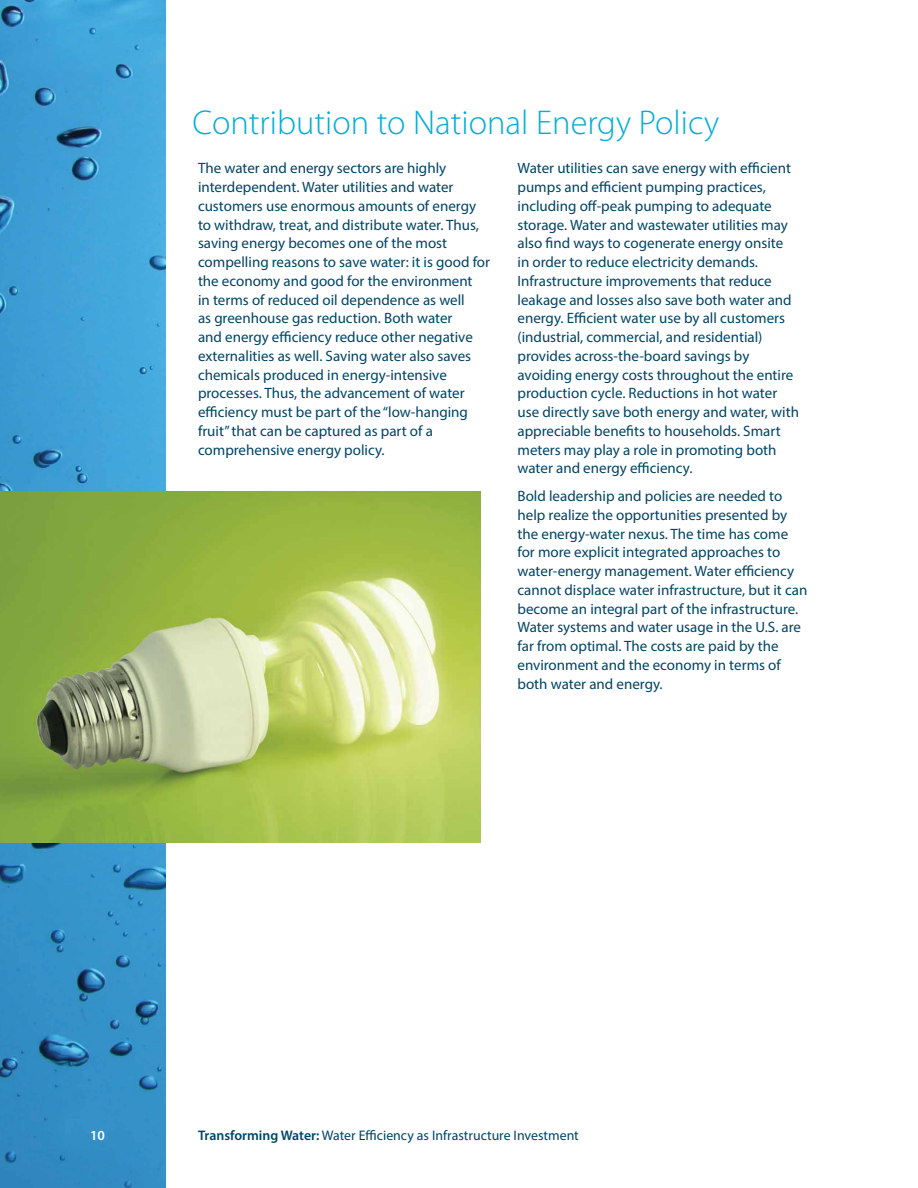
<style>
.page{position:relative;width:918px;height:1188px;background:#fff}
.page>*{position:absolute;margin:0;border:0;box-sizing:border-box;transform-origin:0 0}
.t1{font:300 34.5px "Myriad Pro";color:#00add8}
.t2{font:15px/18.8px "Myriad Pro";color:#004465}
.t3{font:13.8px "Myriad Pro";color:#004465}
.t4{font:600 13.8px "Myriad Pro";color:#fff}
.s1{font-weight:600}
</style>
<div class="page">
<img style="left:0;top:0;width:166px;height:1188px">
<img style="left:0;top:491px;width:481px;height:351px">
<h1 class="t1" style="left:193px;top:102px;width:528px">Contribution to National Energy Policy</h1>
<p class="t2" style="left:198px;top:159px;width:294px">The water and energy sectors are highly interdependent. Water utilities and water customers use enormous amounts of energy to withdraw, treat, and distribute water. Thus, saving energy becomes one of the most compelling reasons to save water: it is good for the economy and good for the environment<br>in terms of reduced oil dependence as well<br>as greenhouse gas reduction. Both water<br>and energy efficiency reduce other negative externalities as well. Saving water also saves chemicals produced in energy-intensive processes. Thus, the advancement of water efficiency must be part of the “low-hanging fruit” that can be captured as part of a comprehensive energy policy.</p>
<p class="t2" style="left:518px;top:159px;width:283px">Water utilities can save energy with efficient pumps and efficient pumping practices, including off-peak pumping to adequate storage. Water and wastewater utilities may also find ways to cogenerate energy onsite<br>in order to reduce electricity demands.<br>Infrastructure improvements that reduce leakage and losses also save both water and energy. Efficient water use by all customers (industrial, commercial, and residential) provides across-the-board savings by avoiding energy costs throughout the entire production cycle. Reductions in hot water use directly save both energy and water, with appreciable benefits to households. Smart meters may play a role in promoting both water and energy efficiency.</p>
<p class="t2" style="left:518px;top:486px;width:291px">Bold leadership and policies are needed to help realize the opportunities presented by the energy-water nexus. The time has come for more explicit integrated approaches to water-energy management. Water efficiency cannot displace water infrastructure, but it can become an integral part of the infrastructure.<br>Water systems and water usage in the U.S. are far from optimal. The costs are paid by the environment and the economy in terms of both water and energy.</p>
<p class="t4" style="left:90px;top:1127px;width:16px">10</p>
<p class="t3" style="left:198px;top:1127px;width:382px"><span class="s1">Transforming Water:</span> Water Efficiency as Infrastructure Investment</p>
</div>
